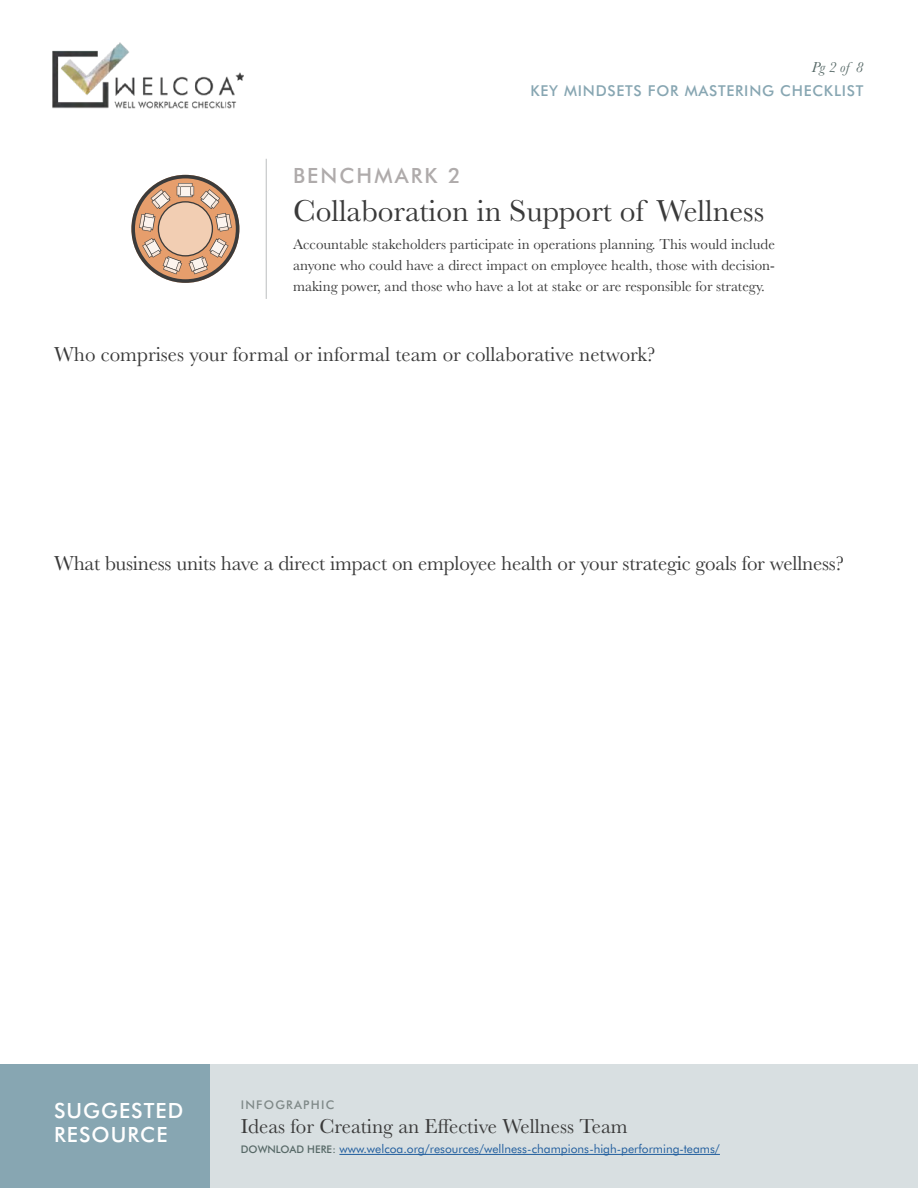
<style>
.page{position:relative;width:918px;height:1188px;background:#fff}
.page>*{position:absolute;margin:0;border:0;box-sizing:border-box;transform-origin:0 0}
.t1{font:31.5px "Baskerville";color:#3a3a3a}
.t2{font:21px "Baskerville";letter-spacing:-.01em;color:#3a3a3a}
.t3{font:500 21px/24px "Futura BT";letter-spacing:.05em;color:#fff}
.t4{font:500 21px "Futura BT";letter-spacing:.1em;color:#afabab}
.t5{font:15px/21px "Baskerville";color:#3a3a3a;text-align:justify}
.t6{font:500 15px "Futura BT";letter-spacing:.05em;color:#87a6b2}
.t7{font:italic 15px "Baskerville";color:#576967}
.t8{font:12px "Futura BT";color:#215e9e}
.t9{font:500 12px "Futura BT";letter-spacing:.1em;color:#7f8988}
.s1{font-weight:500;font-size:10.5px;color:#576967}
</style>
<div class="page">
<img style="left:52px;top:42px;width:192px;height:66px">
<div style="left:210px;top:1065px;width:708px;height:123px;background:#d8dfe1"></div>
<div style="left:0;top:1065px;width:210px;height:123px;background:#87a6b2"></div>
<hr style="left:339px;top:1154px;width:381px;height:1px;background:#215e9e">
<hr style="left:266px;top:159px;width:1px;height:140px;background:#bcbec0">
<svg style="left:131px;top:175px;width:108px;height:108px"></svg>
<p class="t7" style="left:812px;top:58px;width:53px">Pg 2 of 8</p>
<p class="t6" style="left:530px;top:81px;width:334px">KEY MINDSETS FOR MASTERING CHECKLIST</p>
<h2 class="t4" style="left:293px;top:163px;width:169px">BENCHMARK 2</h2>
<h1 class="t1" style="left:293px;top:191px;width:473px">Collaboration in Support of Wellness</h1>
<p class="t5" style="left:293px;top:234px;width:483px">Accountable stakeholders participate in operations planning. This would include anyone who could have a direct impact on employee health, those with decision&shy;making power, and those who have a lot at stake or are responsible for strategy.</p>
<h2 class="t2" style="left:54px;top:341px;width:603px">Who comprises your formal or informal team or collaborative network?</h2>
<h2 class="t2" style="left:54px;top:549px;width:792px">What business units have a direct impact on employee health or your strategic goals for wellness?</h2>
<h2 class="t3" style="left:54px;top:1098px;width:131px">SUGGESTED<br>RESOURCE</h2>
<p class="t9" style="left:241px;top:1097px;width:95px">INFOGRAPHIC</p>
<p class="t8" style="left:241px;top:1142px;width:481px"><span class="s1">DOWNLOAD HERE:</span> www.welcoa.org/resources/wellness-champions-high-performing-teams/</p>
<h2 class="t2" style="left:241px;top:1113px;width:388px">Ideas for Creating an Effective Wellness Team</h2>
</div>
